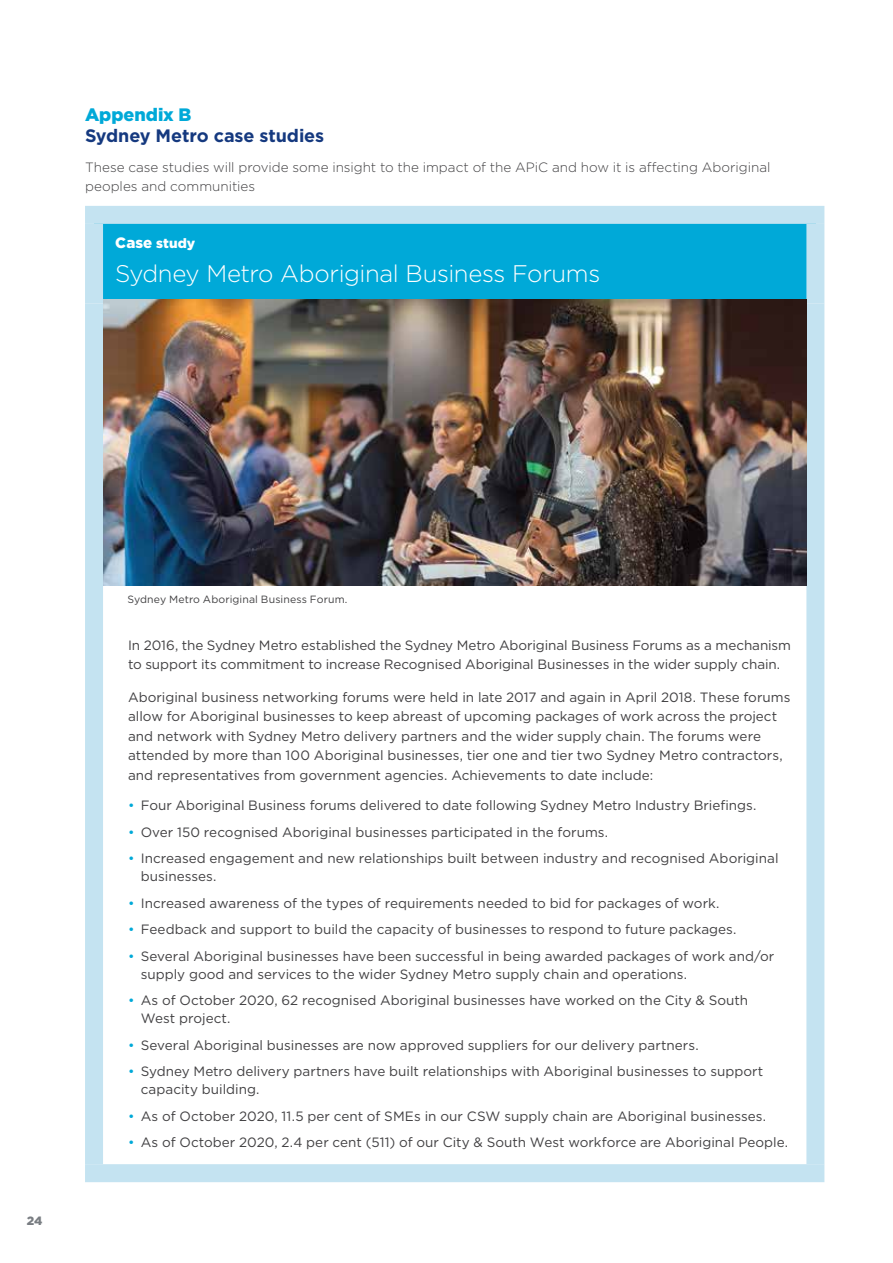
<style>
.page{position:relative;width:893px;height:1263px;background:#fff}
.page>*{position:absolute;margin:0;border:0;box-sizing:border-box;transform-origin:0 0}
.t1{font:300 24px "Gotham";letter-spacing:-.015em;color:#fff}
.t2{font:700 18px "Gotham";letter-spacing:-.005em;color:#15397f}
.t3{font:900 18px "Gotham";color:#00a9d8}
.t4{font:13.5px/19.5px "Gotham";color:#414042}
.t5{font:300 13.5px/19.5px "Gotham";color:#414042}
.t6{font:900 13.5px "Gotham";letter-spacing:.005em;color:#fff}
.t7{font:900 12px "Gotham";color:#797d82}
.t8{font:10.5px "Gotham";letter-spacing:.01em;color:#414042}
.s1{font-size:15px}
.s2{color:#00a9d8}
</style>
<div class="page">
<div style="left:94px;top:215px;width:721px;height:89px;background:#00a9d8"></div>
<div style="left:85px;top:224px;width:18px;height:80px;background:#c4e3f1"></div>
<div style="left:85px;top:206px;width:739px;height:18px;background:#c4e3f1"></div>
<div style="left:806px;top:224px;width:18px;height:80px;background:#c4e3f1"></div>
<div style="left:85px;top:304px;width:18px;height:860px;background:#c4e3f1"></div>
<div style="left:806px;top:304px;width:18px;height:860px;background:#c4e3f1"></div>
<div style="left:85px;top:1164px;width:739px;height:18px;background:#c4e3f1"></div>
<img style="left:103px;top:299px;width:703px;height:287px">
<h2 class="t3" style="left:85px;top:102px;width:108px">Appendix B</h2>
<h2 class="t2" style="left:85px;top:123px;width:241px">Sydney Metro case studies</h2>
<p class="t5" style="left:85px;top:157px;width:687px">These case studies will provide some insight to the impact of the APiC and how it is affecting Aboriginal peoples and communities</p>
<p class="t6" style="left:115px;top:234px;width:82px"><span class="s1">Case</span> study</p>
<h1 class="t1" style="left:115px;top:259px;width:486px">Sydney Metro Aboriginal Business Forums</h1>
<p class="t7" style="left:27px;top:1212px;width:17px">24</p>
<p class="t8" style="left:128px;top:593px;width:221px">Sydney Metro Aboriginal Business Forum.</p>
<p class="t4" style="left:128px;top:635px;width:664px">In 2016, the Sydney Metro established the Sydney Metro Aboriginal Business Forums as a mechanism to support its commitment to increase Recognised Aboriginal Businesses in the wider supply chain.</p>
<p class="t4" style="left:128px;top:687px;width:664px">Aboriginal business networking forums were held in late 2017 and again in April 2018. These forums allow for Aboriginal businesses to keep abreast of upcoming packages of work across the project and network with Sydney Metro delivery partners and the wider supply chain. The forums were attended by more than 100 Aboriginal businesses, tier one and tier two Sydney Metro contractors, and representatives from government agencies. Achievements to date include:</p>
<p class="t4" style="left:128px;top:795px;width:630px"><span class="s2">•</span> Four Aboriginal Business forums delivered to date following Sydney Metro Industry Briefings.</p>
<p class="t4" style="left:128px;top:822px;width:482px"><span class="s2">•</span> Over 150 recognised Aboriginal businesses participated in the forums.</p>
<p class="t4" style="left:141px;top:849px;width:639px;line-height:18px;text-indent:-13px"><span class="s2">•</span> Increased engagement and new relationships built between industry and recognised Aboriginal businesses.</p>
<p class="t4" style="left:128px;top:893px;width:593px"><span class="s2">•</span> Increased awareness of the types of requirements needed to bid for packages of work.</p>
<p class="t4" style="left:128px;top:919px;width:610px"><span class="s2">•</span> Feedback and support to build the capacity of businesses to respond to future packages.</p>
<p class="t4" style="left:141px;top:947px;width:635px;line-height:18px;text-indent:-13px"><span class="s2">•</span> Several Aboriginal businesses have been successful in being awarded packages of work and/or supply good and services to the wider Sydney Metro supply chain and operations.</p>
<p class="t4" style="left:141px;top:991px;width:609px;line-height:18px;text-indent:-13px"><span class="s2">•</span> As of October 2020, 62 recognised Aboriginal businesses have worked on the City &amp; South<br>West project.</p>
<p class="t4" style="left:128px;top:1035px;width:572px"><span class="s2">•</span> Several Aboriginal businesses are now approved suppliers for our delivery partners.</p>
<p class="t4" style="left:141px;top:1062px;width:624px;line-height:18px;text-indent:-13px"><span class="s2">•</span> Sydney Metro delivery partners have built relationships with Aboriginal businesses to support capacity building.</p>
<p class="t4" style="left:128px;top:1106px;width:639px"><span class="s2">•</span> As of October 2020, 11.5 per cent of SMEs in our CSW supply chain are Aboriginal businesses.</p>
<p class="t4" style="left:128px;top:1132px;width:662px"><span class="s2">•</span> As of October 2020, 2.4 per cent (511) of our City &amp; South West workforce are Aboriginal People.</p>
</div>
